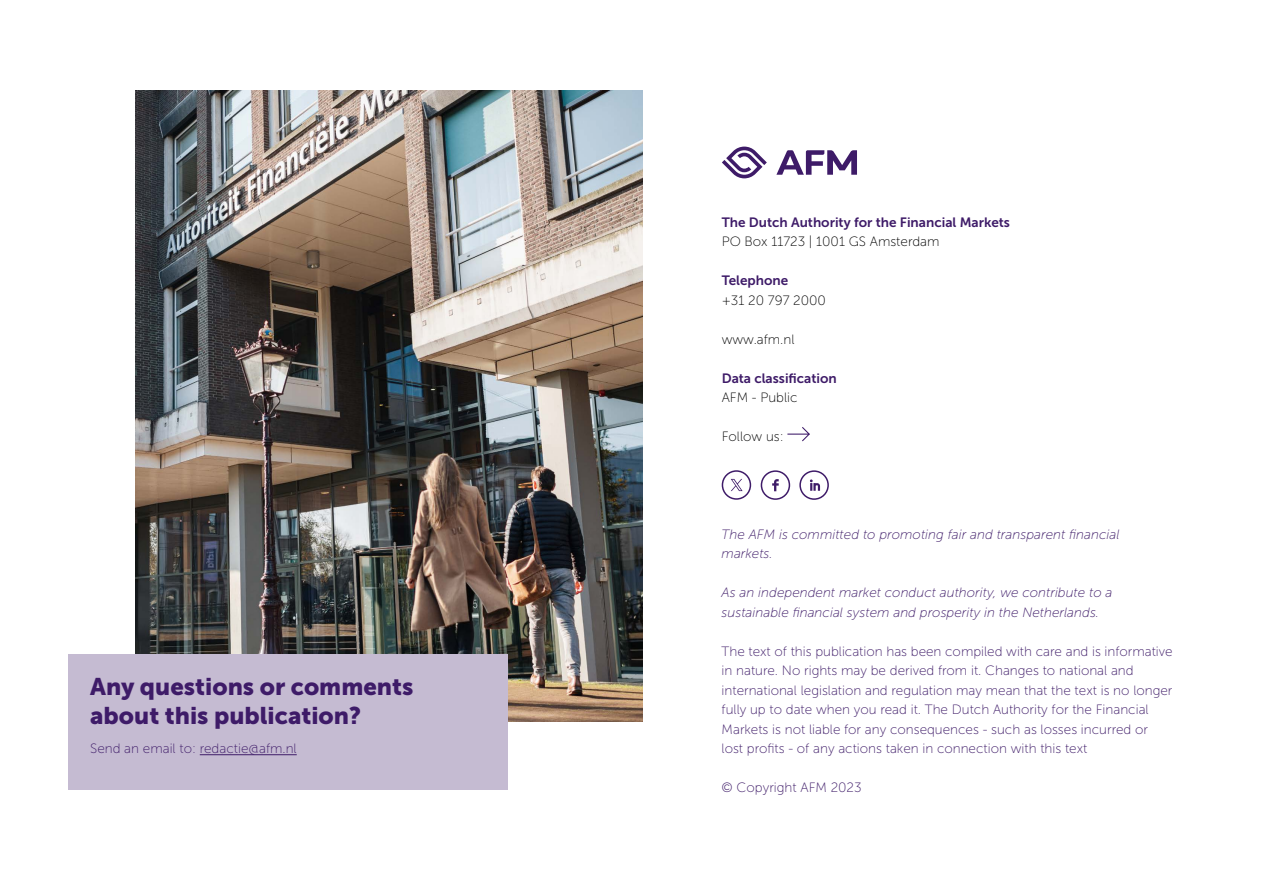
<style>
.page{position:relative;width:1263px;height:893px;background:#fff}
.page>*{position:absolute;margin:0;border:0;box-sizing:border-box;transform-origin:0 0}
.Kop_Vragen_of_opmerking{font:24px/28.8px "Museo Sans 900";color:#3e1b68}
.P_-_Platte_tekst_zonder_afbrekingen{font:13.5px/19.5px "Museo Sans 100";color:#3e1b68}
.P_-_Platte_tekst_zonder_afbrekingen-2{font:italic 13.5px/19.5px "Museo Sans 100";color:#3e1b68}
.P_-_Platte_tekst_zonder_afbrekingen-3{font:13.5px "Museo Sans 100";color:#000}
.H3_-_Alineakop{font:13.5px "Museo Sans 700";color:#3e1b68}
.P_-_Platte_tekst{font:13.5px "Museo Sans 100";color:#3e1b68}
</style>
<div class="page">
<img style="left:135px;top:90px;width:508px;height:632px">
<div style="left:68px;top:654px;width:439px;height:135px;background:#c5bbd2"></div>
<svg style="left:776px;top:150px;width:81px;height:25px"></svg>
<svg style="left:722px;top:147px;width:45px;height:31px"></svg>
<hr style="left:200px;top:754px;width:97px;height:1px;background:#3e1b68">
<svg style="left:787px;top:427px;width:23px;height:15px"></svg>
<div style="left:722px;top:470px;width:29px;height:30px;border:2px solid #3e1b68;border-radius:50%"></div>
<svg style="left:731px;top:479px;width:12px;height:12px"></svg>
<svg style="left:772px;top:479px;width:7px;height:12px"></svg>
<div style="left:761px;top:470px;width:29px;height:30px;border:2px solid #3e1b68;border-radius:50%"></div>
<svg style="left:810px;top:479px;width:10px;height:12px"></svg>
<div style="left:799px;top:470px;width:30px;height:30px;border:2px solid #3e1b68;border-radius:50%"></div>
<h3 class="Kop_Vragen_of_opmerking" style="left:90px;top:672px;width:325px">Any questions or comments about this publication?</h3>
<p class="P_-_Platte_tekst" style="left:90px;top:742px;width:208px">Send an email to: redactie@afm.nl</p>
<h3 class="H3_-_Alineakop" style="left:722px;top:215px;width:290px">The Dutch Authority for the Financial Markets</h3>
<p class="P_-_Platte_tekst_zonder_afbrekingen-3" style="left:722px;top:235px;width:219px">PO Box 11723 | 1001 GS Amsterdam</p>
<h3 class="H3_-_Alineakop" style="left:722px;top:273px;width:68px">Telephone</h3>
<p class="P_-_Platte_tekst_zonder_afbrekingen-3" style="left:722px;top:293px;width:106px">+31 20 797 2000</p>
<p class="P_-_Platte_tekst_zonder_afbrekingen-3" style="left:722px;top:332px;width:74px">www.afm.nl</p>
<h3 class="H3_-_Alineakop" style="left:722px;top:371px;width:117px">Data classification</h3>
<p class="P_-_Platte_tekst_zonder_afbrekingen-3" style="left:722px;top:390px;width:77px">AFM - Public</p>
<p class="P_-_Platte_tekst_zonder_afbrekingen-3" style="left:722px;top:430px;width:63px">Follow us:</p>
<p class="P_-_Platte_tekst_zonder_afbrekingen-2" style="left:722px;top:525px;width:399px">The AFM is committed to promoting fair and transparent financial markets.</p>
<p class="P_-_Platte_tekst_zonder_afbrekingen-2" style="left:722px;top:583px;width:392px">As an independent market conduct authority, we contribute to a sustainable financial system and prosperity in the Netherlands.</p>
<p class="P_-_Platte_tekst_zonder_afbrekingen" style="left:722px;top:642px;width:453px">The text of this publication has been compiled with care and is informative in nature. No rights may be derived from it. Changes to national and international legislation and regulation may mean that the text is no longer fully up to date when you read it. The Dutch Authority for the Financial Markets is not liable for any consequences - such as losses incurred or lost profits - of any actions taken in connection with this text</p>
<p class="P_-_Platte_tekst_zonder_afbrekingen" style="left:722px;top:778px;width:142px">© Copyright AFM 2023</p>
</div>
